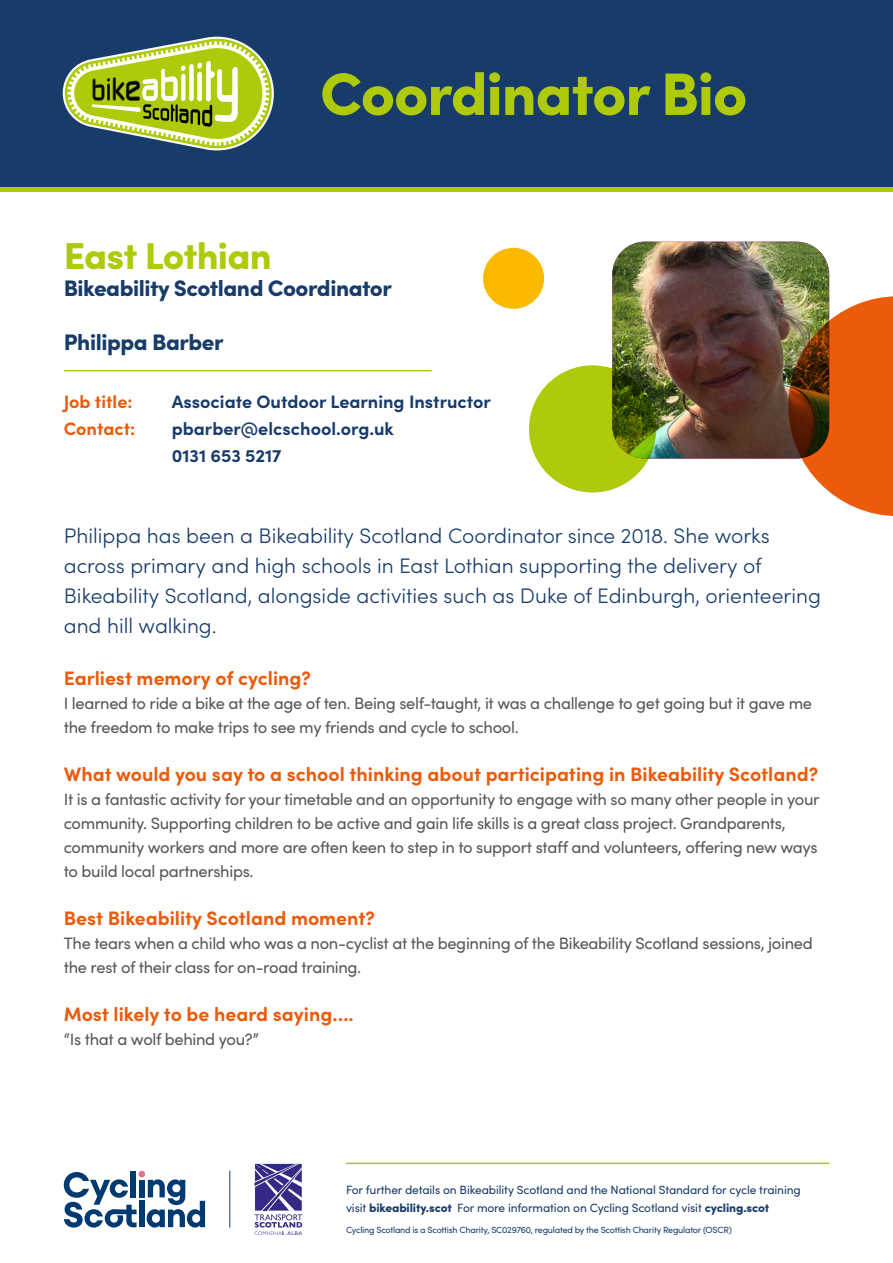
<style>
.page{position:relative;width:893px;height:1263px;background:#fff}
.page>*{position:absolute;margin:0;border:0;box-sizing:border-box;transform-origin:0 0}
.t1{font:900 60px "Sofia Pro";letter-spacing:-.02em;color:#afca0b}
.t2{font:900 37.5px "Sofia Pro";letter-spacing:-.02em;color:#afca0b}
.t3{font:900 22.5px "Sofia Pro";letter-spacing:-.02em;color:#183c6a}
.t4{font:300 21px/30px "Sofia Pro";color:#183c6a}
.t5{font:700 19.5px "Sofia Pro";color:#ea5b0b}
.t6{font:700 18px/27px "Sofia Pro";color:#183c6a}
.t7{font:700 18px "Sofia Pro";color:#ea5b0b}
.t8{font:16.5px/24px "Sofia Pro";letter-spacing:-.02em;color:#575756}
.t9{font:12px/17.7px "Sofia Pro";letter-spacing:-.01em;color:#183c6a}
.t10{font:9px "Sofia Pro";letter-spacing:-.025em;color:#183c6a}
.s1{font-weight:900}
</style>
<div class="page">
<img style="left:612px;top:242px;width:217px;height:216px">
<div style="left:0;top:0;width:893px;height:187px;background:#183c6a"></div>
<div style="left:483px;top:248px;width:61px;height:61px;background:#fbba00;border-radius:50%"></div>
<svg style="left:788px;top:296px;width:105px;height:220px;background:#c46b31"></svg>
<svg style="left:529px;top:365px;width:127px;height:127px;background:#96b009"></svg>
<svg style="left:63px;top:37px;width:211px;height:113px"></svg>
<hr style="left:64px;top:370px;width:368px;height:1px;background:#afca0b">
<hr style="left:0;top:187px;width:893px;height:4px;background:#afca0b">
<hr style="left:346px;top:1162px;width:483px;height:2px;background:#afca0b">
<div style="left:138px;top:1171px;width:7px;height:6px;background:#dd7591;border-radius:50%"></div>
<div style="left:131px;top:1171px;width:5px;height:26px;background:#003a70"></div>
<div style="left:139px;top:1180px;width:5px;height:17px;background:#003a70"></div>
<div style="left:139px;top:1201px;width:5px;height:26px;background:#003a70"></div>
<svg style="left:147px;top:1179px;width:58px;height:48px"></svg>
<svg style="left:64px;top:1172px;width:73px;height:55px"></svg>
<svg style="left:255px;top:1163px;width:47px;height:72px"></svg>
<hr style="left:229px;top:1171px;width:1px;height:56px;background:#183c6a">
<h1 class="t1" style="left:320px;top:47px;width:429px">Coordinator Bio</h1>
<h2 class="t2" style="left:64px;top:226px;width:209px">East Lothian</h2>
<h3 class="t3" style="left:64px;top:270px;width:330px">Bikeability Scotland Coordinator</h3>
<h3 class="t3" style="left:64px;top:324px;width:161px">Philippa Barber</h3>
<p class="t7" style="left:64px;top:388px;width:70px">Job title:</p>
<p class="t6" style="left:172px;top:387px;width:321px">Associate Outdoor Learning Instructor</p>
<p class="t7" style="left:64px;top:415px;width:73px">Contact:</p>
<p class="t6" style="left:172px;top:414px;width:224px">pbarber@elcschool.org.uk<br>0131 653 5217</p>
<p class="t4" style="left:64px;top:519px;width:759px">Philippa has been a Bikeability Scotland Coordinator since 2018. She works across primary and high schools in East Lothian supporting the delivery of Bikeability Scotland, alongside activities such as Duke of Edinburgh, orienteering and hill walking.</p>
<p class="t5" style="left:64px;top:663px;width:249px">Earliest memory of cycling?</p>
<p class="t8" style="left:64px;top:690px;width:750px">I learned to ride a bike at the age of ten. Being self-taught, it was a challenge to get going but it gave me the freedom to make trips to see my friends and cycle to school.</p>
<p class="t5" style="left:64px;top:759px;width:756px">What would you say to a school thinking about participating in Bikeability Scotland?</p>
<p class="t8" style="left:64px;top:786px;width:757px">It is a fantastic activity for your timetable and an opportunity to engage with so many other people in your community. Supporting children to be active and gain life skills is a great class project. Grandparents, community workers and more are often keen to step in to support staff and volunteers, offering new ways to build local partnerships.</p>
<p class="t5" style="left:64px;top:903px;width:313px">Best Bikeability Scotland moment?</p>
<p class="t8" style="left:64px;top:930px;width:750px">The tears when a child who was a non-cyclist at the beginning of the Bikeability Scotland sessions, joined the rest of their class for on-road training.</p>
<p class="t5" style="left:64px;top:999px;width:291px">Most likely to be heard saying….</p>
<p class="t8" style="left:64px;top:1026px;width:197px">“Is that a wolf behind you?”</p>
<p class="t9" style="left:346px;top:1181px;width:456px">For further details on Bikeability Scotland and the National Standard for cycle training visit <span class="s1">bikeability.scot</span> For more information on Cycling Scotland visit <span class="s1">cycling.scot</span></p>
<p class="t10" style="left:346px;top:1223px;width:387px">Cycling Scotland is a Scottish Charity, SC029760, regulated by the Scottish Charity Regulator (OSCR)</p>
</div>
